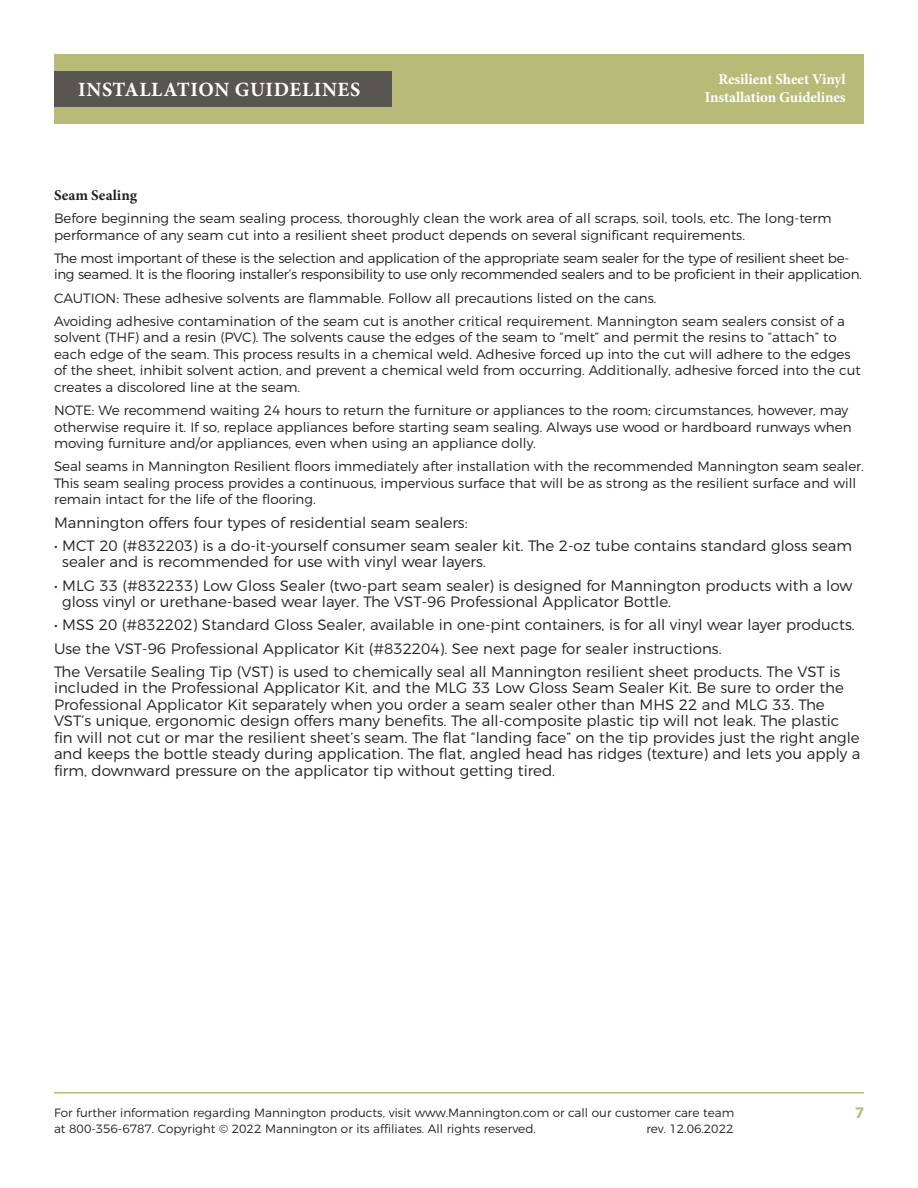
<style>
.page{position:relative;width:918px;height:1188px;background:#fff}
.page>*{position:absolute;margin:0;border:0;box-sizing:border-box;transform-origin:0 0}
.Notes{font:700 20.25px "Minion Pro";letter-spacing:.03em;color:#fff}
.Body{font:300 15px/16.5px "Montserrat";color:#231f20}
.Notes-2{font:700 15px "Minion Pro";letter-spacing:-.01em;color:#fff}
.Body-2{font:700 15px "Minion Pro";letter-spacing:.005em;color:#231f20}
.Notes-3{font:900 15px "Avenir";color:#b8bb78}
.Body-3{font:300 13.5px/16.5px "Montserrat";color:#231f20}
.Body-4{font:300 13.5px/16.5px "Montserrat";letter-spacing:-.02em;color:#231f20}
.t1{font:300 12px/16.5px "Montserrat";color:#231f20}
</style>
<div class="page">
<hr style="left:54px;top:1092px;width:810px;height:2px;background:#b8bb78">
<div style="left:54px;top:54px;width:810px;height:69px;background:#b8bb78"></div>
<div style="left:54px;top:71px;width:338px;height:35px;background:#585553"></div>
<p class="Notes" style="left:78px;top:75px;width:284px">INSTALLATION GUIDELINES</p>
<p class="Notes-2" style="left:719px;top:68px;width:129px">Resilient Sheet Vinyl</p>
<p class="Notes-2" style="left:705px;top:86px;width:142px">Installation Guidelines</p>
<p class="Body-2" style="left:54px;top:185px;width:85px">Seam Sealing</p>
<p class="Body-3" style="left:54px;top:209px;width:779px">Before beginning the seam sealing process, thoroughly clean the work area of all scraps, soil, tools, etc. The long-term performance of any seam cut into a resilient sheet product depends on several significant requirements.</p>
<p class="Body-4" style="left:54px;top:249px;width:809px">The most important of these is the selection and application of the appropriate seam sealer for the type of resilient sheet be&shy;ing seamed. It is the flooring installer’s responsibility to use only recommended sealers and to be proficient in their application.</p>
<p class="Body-3" style="left:54px;top:288px;width:604px">CAUTION: These adhesive solvents are flammable. Follow all precautions listed on the cans.</p>
<p class="Body-3" style="left:54px;top:312px;width:808px">Avoiding adhesive contamination of the seam cut is another critical requirement. Mannington seam sealers consist of a solvent (THF) and a resin (PVC). The solvents cause the edges of the seam to “melt” and permit the resins to “attach” to each edge of the seam. This process results in a chemical weld. Adhesive forced up into the cut will adhere to the edges of the sheet, inhibit solvent action, and prevent a chemical weld from occurring. Additionally, adhesive forced into the cut creates a discolored line at the seam.</p>
<p class="Body-3" style="left:54px;top:401px;width:799px">NOTE: We recommend waiting 24 hours to return the furniture or appliances to the room; circumstances, however, may otherwise require it. If so, replace appliances before starting seam sealing. Always use wood or hardboard runways when moving furniture and/or appliances, even when using an appliance dolly.</p>
<p class="Body-3" style="left:54px;top:457px;width:811px">Seal seams in Mannington Resilient floors immediately after installation with the recommended Mannington seam sealer.<br>This seam sealing process provides a continuous, impervious surface that will be as strong as the resilient surface and will remain intact for the life of the flooring.</p>
<p class="Body" style="left:54px;top:513px;width:415px">Mannington offers four types of residential seam sealers:</p>
<p class="Body" style="left:62px;top:536px;width:791px;text-indent:-8px">• MCT 20 (#832203) is a do-it-yourself consumer seam sealer kit. The 2-oz tube contains standard gloss seam sealer and is recommended for use with vinyl wear layers.</p>
<p class="Body" style="left:62px;top:576px;width:792px;text-indent:-8px">• MLG 33 (#832233) Low Gloss Sealer (two-part seam sealer) is designed for Mannington products with a low gloss vinyl or urethane-based wear layer. The VST-96 Professional Applicator Bottle.</p>
<p class="Body" style="left:54px;top:616px;width:802px">• MSS 20 (#832202) Standard Gloss Sealer, available in one-pint containers, is for all vinyl wear layer products.</p>
<p class="Body" style="left:54px;top:639px;width:669px">Use the VST-96 Professional Applicator Kit (#832204). See next page for sealer instructions.</p>
<p class="Body" style="left:54px;top:662px;width:808px">The Versatile Sealing Tip (VST) is used to chemically seal all Mannington resilient sheet products. The VST is included in the Professional Applicator Kit, and the MLG 33 Low Gloss Seam Sealer Kit. Be sure to order the Professional Applicator Kit separately when you order a seam sealer other than MHS 22 and MLG 33. The VST’s unique, ergonomic design offers many benefits. The all-composite plastic tip will not leak. The plastic fin will not cut or mar the resilient sheet’s seam. The flat “landing face” on the tip provides just the right angle and keeps the bottle steady during application. The flat, angled head has ridges (texture) and lets you apply a firm, downward pressure on the applicator tip without getting tired.</p>
<p class="t1" style="left:54px;top:1103px;width:682px">For further information regarding Mannington products, visit www.Mannington.com or call our customer care team at 800-356-6787. Copyright © 2022 Mannington or its affiliates. All rights reserved.</p>
<p class="t1" style="left:646px;top:1120px;width:89px">rev. 12.06.2022</p>
<p class="Notes-3" style="left:855px;top:1103px;width:10px">7</p>
</div>
